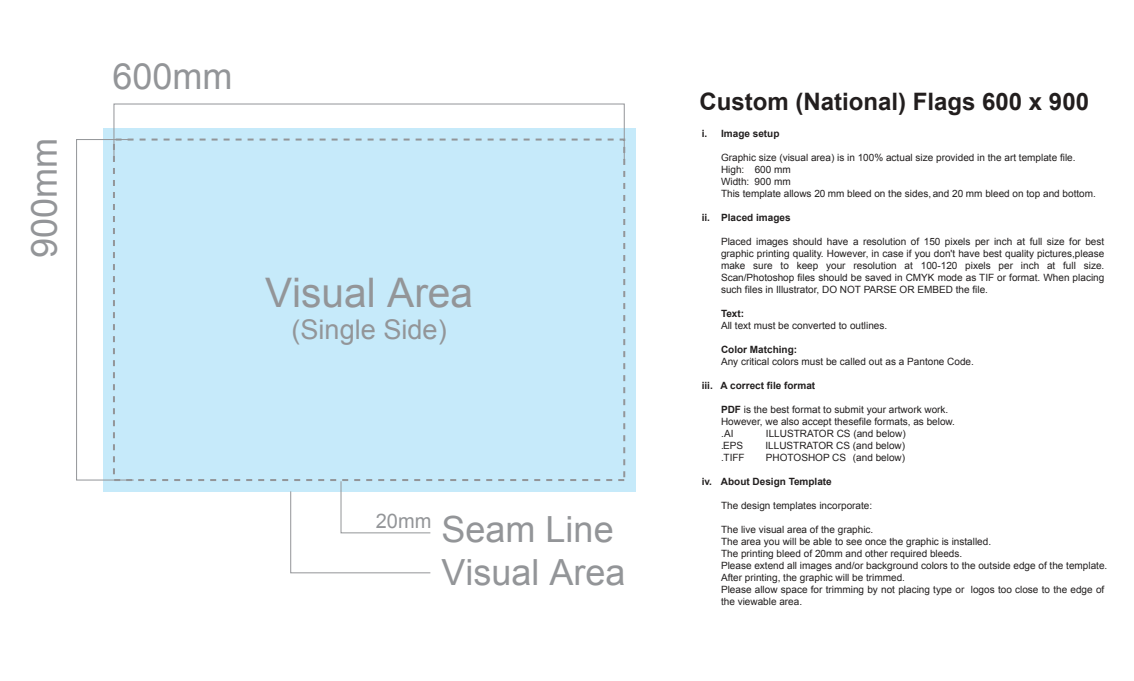
<style>
.page{position:relative;width:1134px;height:681px;background:#fff}
.page>*{position:absolute;margin:0;border:0;box-sizing:border-box;transform-origin:0 0}
.t1{font:40.7px "Arial";color:#939598}
.t2{font:36px "Arial";color:#939598}
.t3{font:27.14px "Arial";color:#939598}
.t4{font:700 24px "Arial";color:#221e1e}
.t5{font:20px "Arial";color:#939598}
.t6{font:10px/12px "Arial";color:#221f1f}
.t7{font:700 10px "Arial";color:#221f1f}
.s1{font-weight:700}
.s2{color:#231f20}
</style>
<div class="page">
<div style="left:103px;top:128px;width:533px;height:363px;background:#c6eafa"></div>
<svg style="left:76px;top:103px;width:549px;height:470px"></svg>
<h2 class="t2" style="left:21px;top:258px;width:122px;rotate:-90deg">900mm</h2>
<h2 class="t2" style="left:112px;top:53px;width:122px">600mm</h2>
<h1 class="t1" style="left:265px;top:265px;width:210px">Visual Area</h1>
<h3 class="t3" style="left:291px;top:312px;width:157px">(Single Side)</h3>
<h3 class="t5" style="left:376px;top:507px;width:57px">20mm</h3>
<h2 class="t2" style="left:442px;top:506px;width:174px">Seam Line</h2>
<h2 class="t2" style="left:442px;top:548px;width:186px">Visual Area</h2>
<h3 class="t4" style="left:699px;top:85px;width:391px">Custom (National) Flags 600 x 900</h3>
<p class="t7" style="left:702px;top:126px;width:79px">i. Image setup</p>
<p class="t6" style="left:721px;top:151px;width:376px">Graphic size (visual area) is in 100% actual size provided in the art template file.<br>High: 600 mm<br>Width: 900 mm<br>This template allows 20 mm bleed on the sides, and 20 mm bleed on top and bottom.</p>
<p class="t6" style="left:721px;top:235px;width:385px;text-align:justify">Placed images should have a resolution of 150 pixels per inch at full size for best graphic printing quality. However, in case if you don't have best quality pictures,please make sure to keep your resolution at 100-120 pixels per inch at full size.<br>Scan/Photoshop files should be saved in CMYK mode as TIF or format. When placing such files in Illustrator, DO NOT PARSE OR EMBED the file.</p>
<p class="t7" style="left:721px;top:306px;width:25px">Text:</p>
<p class="t6" style="left:721px;top:319px;width:168px">All text must be converted to outlines.</p>
<p class="t6" style="left:721px;top:343px;width:254px"><span class="s1">Color Matching:<br></span>Any critical colors must be called out as a <span class="s2">Pantone Code.</span></p>
<p class="t6" style="left:721px;top:403px;width:236px"><span class="s1">PDF</span> is the best format to submit your artwork work.<br>However, we also accept thesefile formats, as below. .AI</p>
<p class="t7" style="left:702px;top:210px;width:90px">ii. Placed images</p>
<p class="t7" style="left:702px;top:378px;width:115px">iii. A correct file format</p>
<p class="t6" style="left:766px;top:427px;width:141px">ILLUSTRATOR CS (and below)</p>
<p class="t6" style="left:721px;top:439px;width:24px">.EPS</p>
<p class="t6" style="left:765px;top:439px;width:141px">ILLUSTRATOR CS (and below)</p>
<p class="t6" style="left:721px;top:451px;width:25px">.TIFF</p>
<p class="t6" style="left:766px;top:451px;width:141px">PHOTOSHOP CS (and below)</p>
<p class="t6" style="left:721px;top:499px;width:153px">The design templates incorporate:</p>
<p class="t6" style="left:721px;top:523px;width:388px">The live visual area of the graphic.<br>The area you will be able to see once the graphic is installed.<br>The printing bleed of 20mm and other required bleeds.<br>Please extend all images and/or background colors to the outside edge of the template.<br>After printing, the graphic will be trimmed.<br>Please allow space for trimming by not placing type or logos too close to the edge of the viewable area.</p>
<p class="t7" style="left:702px;top:474px;width:132px">iv. About Design Template</p>
</div>
